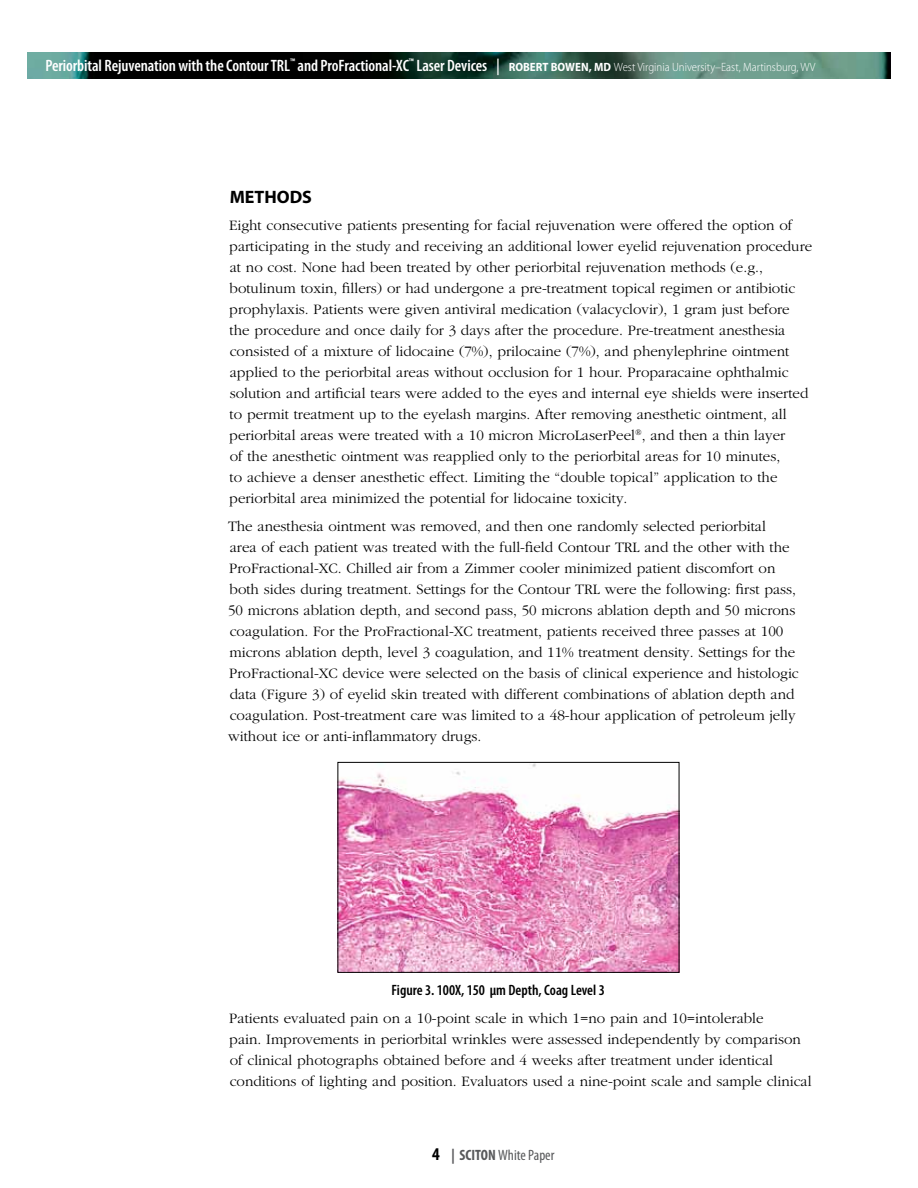
<style>
.page{position:relative;width:918px;height:1188px;background:#fff}
.page>*{position:absolute;margin:0;border:0;box-sizing:border-box;transform-origin:0 0}
.t1{font:700 18px "Myriad Pro";color:#000}
.t2{font:600 condensed 16.5px "Myriad Pro";letter-spacing:-.005em;color:#fff}
.t3{font:300 15px/21px "Garamond";color:#000}
.t4{font:600 condensed 15px "Myriad Pro";color:#000}
.t5{font:condensed 15px "Myriad Pro";color:#58595b}
.s1{font-style:italic}
.s2{font-weight:700;font-stretch:semi-condensed;font-size:12px}
.s3{font-weight:300;font-stretch:semi-condensed;font-size:12px}
.s4{font-weight:700;font-size:18px;color:#000}
.s5{font-weight:700}
</style>
<div class="page">
<img style="left:340px;top:764px;width:337px;height:207px">
<div style="left:338px;top:762px;width:341px;height:211px;border:1px solid #000"></div>
<img style="left:27px;top:53px;width:864px;height:26px">
<p class="t2" style="left:45px;top:55px;width:772px">Periorbital Rejuvenation with the Contour TRL<sup>™</sup> and ProFractional-XC<sup>™</sup> Laser Devices <span class="s1">|</span> <span class="s2">ROBERT BOWEN, MD</span> <span class="s3">West Virginia University–East, Martinsburg, WV</span></p>
<p class="t1" style="left:230px;top:185px;width:84px">METHODS</p>
<p class="t3" style="left:229px;top:215px;width:585px">Eight consecutive patients presenting for facial rejuvenation were offered the option of participating in the study and receiving an additional lower eyelid rejuvenation procedure at no cost. None had been treated by other periorbital rejuvenation methods (e.g., botulinum toxin, fillers) or had undergone a pre-treatment topical regimen or antibiotic prophylaxis. Patients were given antiviral medication (valacyclovir), 1 gram just before the procedure and once daily for 3 days after the procedure. Pre-treatment anesthesia consisted of a mixture of lidocaine (7%), prilocaine (7%), and phenylephrine ointment applied to the periorbital areas without occlusion for 1 hour. Proparacaine ophthalmic solution and artificial tears were added to the eyes and internal eye shields were inserted to permit treatment up to the eyelash margins. After removing anesthetic ointment, all periorbital areas were treated with a 10 micron MicroLaserPeel<sup>®</sup>, and then a thin layer<br>of the anesthetic ointment was reapplied only to the periorbital areas for 10 minutes,<br>to achieve a denser anesthetic effect. Limiting the “double topical” application to the periorbital area minimized the potential for lidocaine toxicity.</p>
<p class="t3" style="left:228px;top:516px;width:572px">The anesthesia ointment was removed, and then one randomly selected periorbital<br>area of each patient was treated with the full-field Contour TRL and the other with the ProFractional-XC. Chilled air from a Zimmer cooler minimized patient discomfort on both sides during treatment. Settings for the Contour TRL were the following: first pass, 50 microns ablation depth, and second pass, 50 microns ablation depth and 50 microns coagulation. For the ProFractional-XC treatment, patients received three passes at 100 microns ablation depth, level 3 coagulation, and 11% treatment density. Settings for the ProFractional-XC device were selected on the basis of clinical experience and histologic data (Figure 3) of eyelid skin treated with different combinations of ablation depth and coagulation. Post-treatment care was limited to a 48-hour application of petroleum jelly without ice or anti-inflammatory drugs.</p>
<p class="t4" style="left:392px;top:981px;width:215px">Figure 3. 100X, 150 µm Depth, Coag Level 3</p>
<p class="t3" style="left:229px;top:1008px;width:584px">Patients evaluated pain on a 10-point scale in which 1=no pain and 10=intolerable<br>pain. Improvements in periorbital wrinkles were assessed independently by comparison of clinical photographs obtained before and 4 weeks after treatment under identical conditions of lighting and position. Evaluators used a nine-point scale and sample clinical</p>
<p class="t5" style="left:432px;top:1146px;width:124px"><span class="s4">4</span> <span class="s5">| SCITON</span> White Paper</p>
</div>
